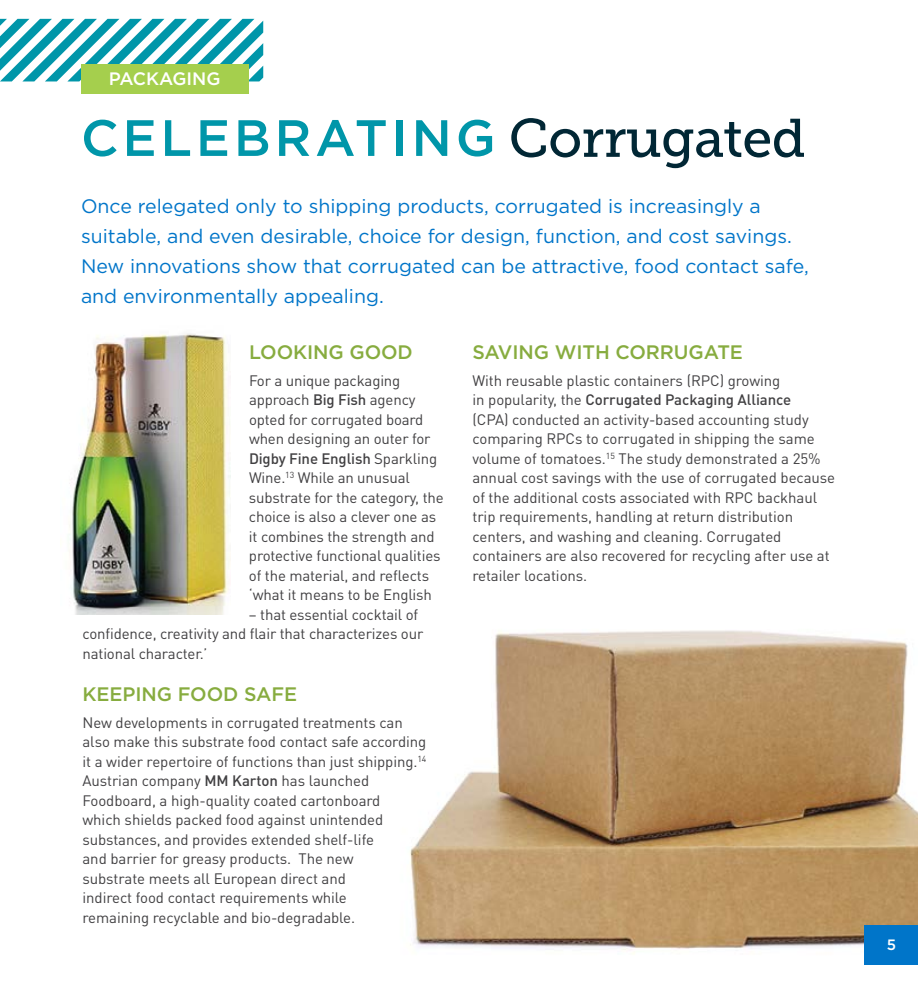
<style>
.page{position:relative;width:918px;height:999px;background:#fff}
.page>*{position:absolute;margin:0;border:0;box-sizing:border-box;transform-origin:0 0}
.t1{font:500 51px "Gotham";letter-spacing:.075em;color:#0096a9}
.t2{font:19.5px/30px "Gotham";color:#0075c9}
.t3{font:500 19.5px "Gotham";letter-spacing:-.005em;color:#87ac3f}
.t4{font:500 18px "Gotham";letter-spacing:-.005em;color:#fff}
.t5{font:15px/19.5px "DINOT";letter-spacing:-.005em;color:#414042}
.t6{font:500 15px "Gotham";color:#fff}
.s1{font-family:"Museo Slab 500";font-weight:400;font-size:54px;color:#012735}
.s2{font-weight:500}
</style>
<div class="page">
<img style="left:410px;top:630px;width:508px;height:335px">
<svg style="left:0;top:19px;width:263px;height:62px"></svg>
<div style="left:81px;top:64px;width:167px;height:30px;background:#a5cf4d"></div>
<img style="left:69px;top:333px;width:161px;height:281px">
<div style="left:865px;top:926px;width:53px;height:39px;background:#0075c9"></div>
<p class="t4" style="left:109px;top:69px;width:113px">PACKAGING</p>
<h1 class="t1" style="left:81px;top:109px;width:726px">CELEBRATING <span class="s1">Corrugated</span></h1>
<p class="t2" style="left:81px;top:191px;width:729px">Once relegated only to shipping products, corrugated is increasingly a suitable, and even desirable, choice for design, function, and cost savings.<br>New innovations show that corrugated can be attractive, food contact safe, and environmentally appealing.</p>
<h2 class="t3" style="left:249px;top:341px;width:165px">LOOKING GOOD</h2>
<p class="t5" style="left:249px;top:370px;width:196px">For a unique packaging approach <span class="s2">Big Fish</span> agency opted for corrugated board when designing an outer for<br><span class="s2">Digby Fine English</span> Sparkling<br>Wine.<sup>13</sup> While an unusual substrate for the category, the choice is also a clever one as it combines the strength and protective functional qualities of the material, and reflects ‘what it means to be English</p>
<p class="t5" style="left:82px;top:604px;width:342px;text-indent:166px">– that essential cocktail of confidence, creativity and flair that characterizes our national character.’</p>
<h2 class="t3" style="left:82px;top:683px;width:216px">KEEPING FOOD SAFE</h2>
<p class="t5" style="left:82px;top:712px;width:346px">New developments in corrugated treatments can also make this substrate food contact safe according it a wider repertoire of functions than just shipping.<sup>14<br></sup>Austrian company <span class="s2">MM Karton</span> has launched Foodboard, a high-quality coated cartonboard<br>which shields packed food against unintended substances, and provides extended shelf-life<br>and barrier for greasy products. The new<br>substrate meets all European direct and<br>indirect food contact requirements while<br>remaining recyclable and bio-degradable.</p>
<h2 class="t3" style="left:472px;top:341px;width:272px">SAVING WITH CORRUGATE</h2>
<p class="t5" style="left:472px;top:370px;width:364px">With reusable plastic containers (RPC) growing<br>in popularity, the <span class="s2">Corrugated Packaging Alliance<br></span>(CPA) conducted an activity-based accounting study comparing RPCs to corrugated in shipping the same volume of tomatoes.<sup>15</sup> The study demonstrated a 25% annual cost savings with the use of corrugated because of the additional costs associated with RPC backhaul trip requirements, handling at return distribution centers, and washing and cleaning. Corrugated containers are also recovered for recycling after use at retailer locations.</p>
<p class="t6" style="left:887px;top:936px;width:11px">5</p>
</div>
